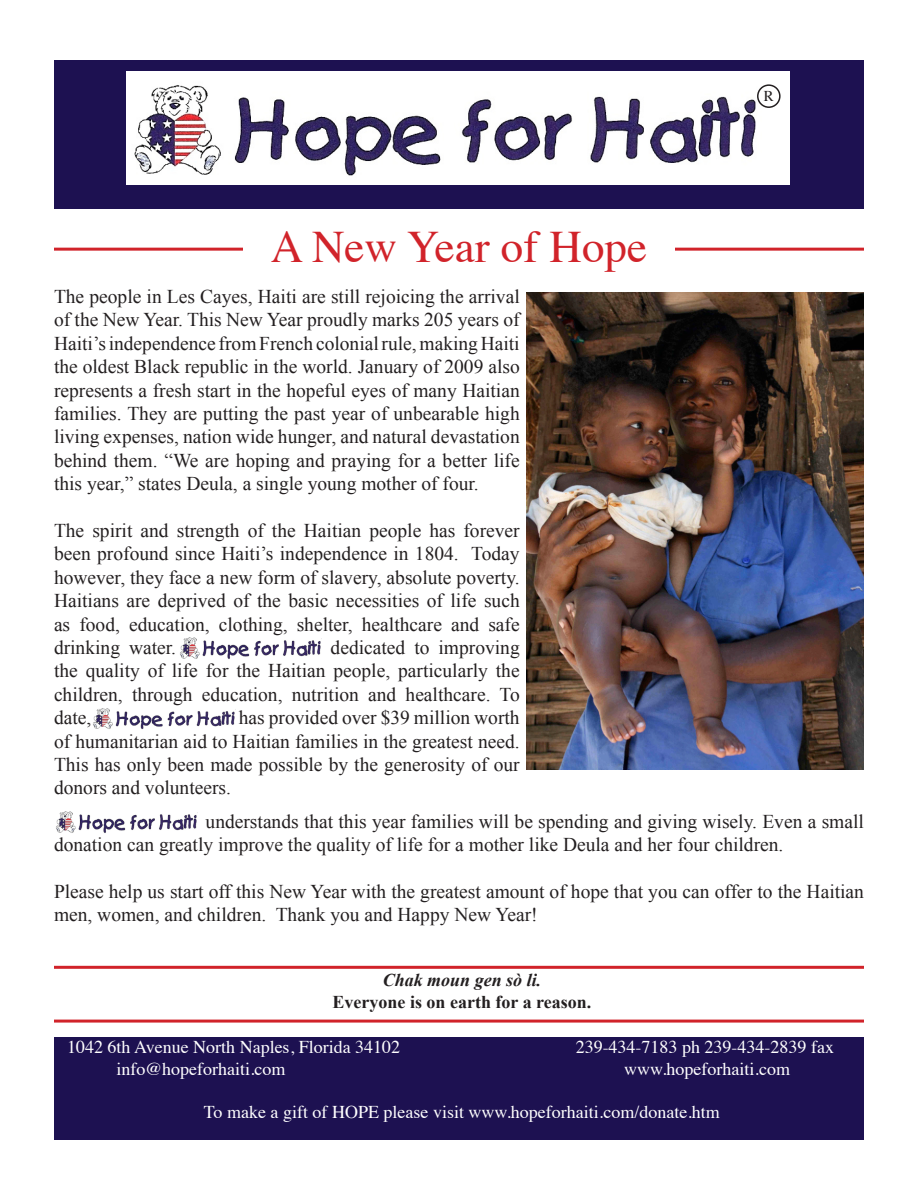
<style>
.page{position:relative;width:918px;height:1188px;background:#fff}
.page>*{position:absolute;margin:0;border:0;box-sizing:border-box;transform-origin:0 0}
.t1{font:45px "Times";color:#d1232a}
.t2{font:19.5px/23.4px "Times New Roman";color:#231f20}
.t3{font:18px "Times";color:#fff}
.t4{font:700 18px "Times New Roman";color:#231f20}
.t5{font:italic 700 18px "Times New Roman";color:#231f20}
.t6{font:15px "Times";color:#231f20}
</style>
<div class="page">
<div style="left:54px;top:60px;width:810px;height:1080px;background:#1d1151"></div>
<div style="left:34px;top:209px;width:842px;height:828px;background:#fff"></div>
<img style="left:127px;top:71px;width:662px;height:113px">
<div style="left:758px;top:85px;width:22px;height:22px;background:#fff;border-radius:50%"></div>
<div style="left:757px;top:84px;width:24px;height:24px;border:2px solid #231f20;border-radius:50%"></div>
<hr style="left:54px;top:966px;width:810px;height:3px;background:#d1232a">
<hr style="left:54px;top:1020px;width:810px;height:3px;background:#d1232a">
<hr style="left:675px;top:248px;width:189px;height:3px;background:#d1232a">
<hr style="left:54px;top:248px;width:189px;height:3px;background:#d1232a">
<img style="left:526px;top:293px;width:338px;height:477px">
<img style="left:56px;top:812px;width:141px;height:21px">
<img style="left:93px;top:708px;width:142px;height:22px">
<img style="left:180px;top:637px;width:142px;height:22px">
<p class="t6" style="left:764px;top:82px;width:12px">R</p>
<p class="t1" style="left:271px;top:204px;width:378px">A New Year of Hope</p>
<p class="t2" style="left:54px;top:284px;width:467px;text-align:justify">The people in Les Cayes, Haiti are still rejoicing the arrival of the New Year. This New Year proudly marks 205 years of Haiti’s independence from French colonial rule, making Haiti the oldest Black republic in the world. January of 2009 also represents a fresh start in the hopeful eyes of many Haitian families. They are putting the past year of unbearable high living expenses, nation wide hunger, and natural devastation behind them. “We are hoping and praying for a better life this year,” states Deula, a single young mother of four.</p>
<p class="t2" style="left:54px;top:518px;width:467px">The spirit and strength of the Haitian people has forever</p>
<p class="t2" style="left:54px;top:542px;width:467px">been profound since Haiti’s independence in 1804. Today</p>
<p class="t2" style="left:54px;top:565px;width:467px">however, they face a new form of slavery, absolute poverty.</p>
<p class="t2" style="left:54px;top:589px;width:467px">Haitians are deprived of the basic necessities of life such</p>
<p class="t2" style="left:54px;top:612px;width:467px">as food, education, clothing, shelter, healthcare and safe</p>
<p class="t2" style="left:54px;top:635px;width:467px">drinking water. Hope for Haiti i dedicated to improving</p>
<p class="t2" style="left:54px;top:659px;width:467px">the quality of life for the Haitian people, particularly the</p>
<p class="t2" style="left:54px;top:682px;width:467px">children, through education, nutrition and healthcare. To</p>
<p class="t2" style="left:239px;top:706px;width:282px">has provided over $39 million worth</p>
<p class="t2" style="left:54px;top:729px;width:467px">of humanitarian aid to Haitian families in the greatest need.</p>
<p class="t2" style="left:54px;top:752px;width:467px">This has only been made possible by the generosity of our</p>
<p class="t2" style="left:54px;top:776px;width:179px">donors and volunteers.</p>
<p class="t2" style="left:54px;top:809px;width:811px;text-indent:152px">understands that this year families will be spending and giving wisely. Even a small donation can greatly improve the quality of life for a mother like Deula and her four children.</p>
<p class="t2" style="left:54px;top:880px;width:812px">Please help us start off this New Year with the greatest amount of hope that you can offer to the Haitian men, women, and children. Thank you and Happy New Year!</p>
<p class="t5" style="left:383px;top:967px;width:160px">Chak moun gen sò li.</p>
<p class="t4" style="left:333px;top:989px;width:260px">Everyone is on earth for a reason.</p>
<p class="t3" style="left:67px;top:1030px;width:335px">1042 6th Avenue North Naples, Florida 34102</p>
<p class="t3" style="left:576px;top:1030px;width:260px">239-434-7183 ph 239-434-2839 fax</p>
<p class="t3" style="left:117px;top:1052px;width:171px">info@hopeforhaiti.com</p>
<p class="t3" style="left:624px;top:1052px;width:167px">www.hopeforhaiti.com</p>
<p class="t3" style="left:204px;top:1095px;width:517px">To make a gift of HOPE please visit www.hopeforhaiti.com/donate.htm</p>
</div>
